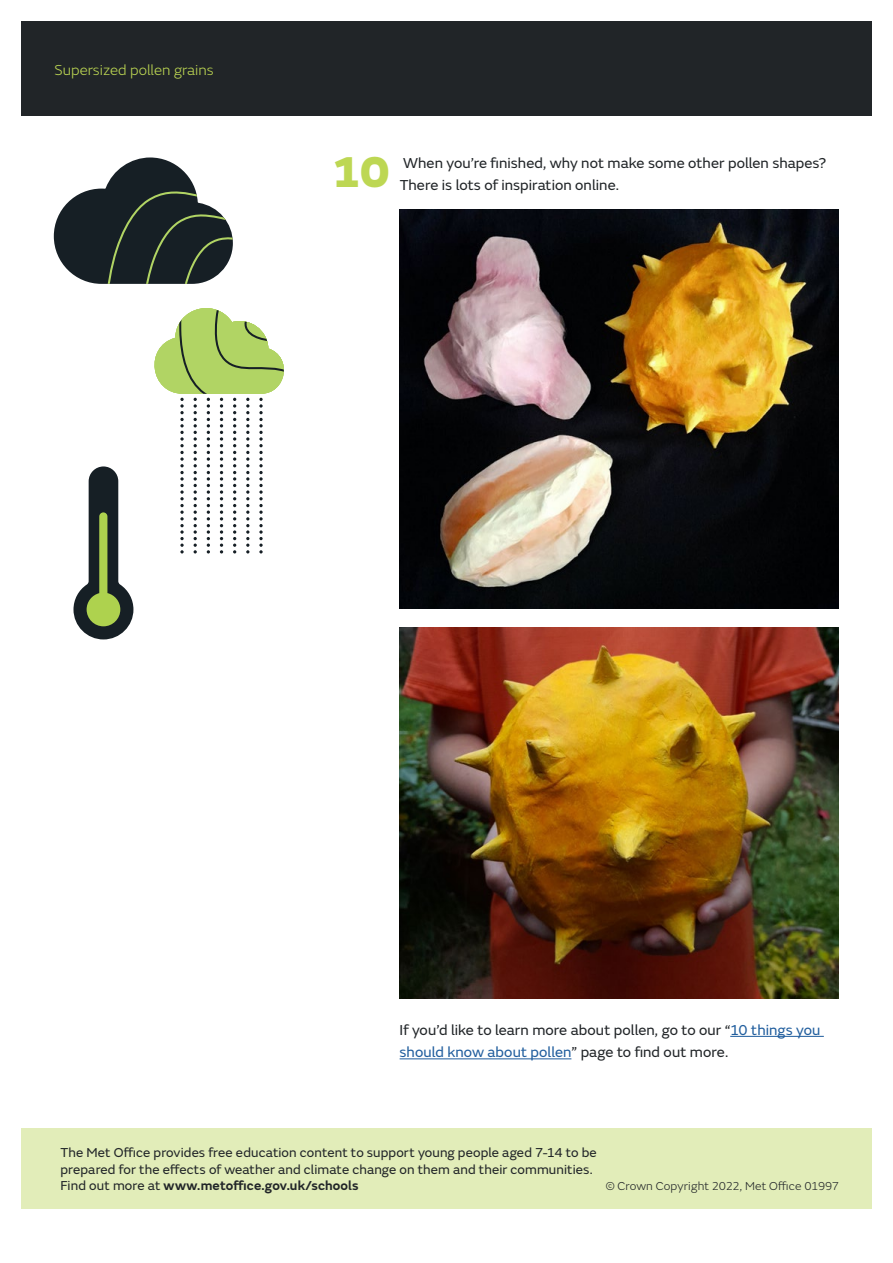
<style>
.page{position:relative;width:893px;height:1263px;background:#fff}
.page>*{position:absolute;margin:0;border:0;box-sizing:border-box;transform-origin:0 0}
.MO_DIY_Activity_numb{font:800 45px "FS Emeric";color:#bdd753}
.MO_Lesson_plan_body{font:15px/22.5px "FS Emeric";letter-spacing:.005em;color:#212528}
.MO_DIY_Activity_page{font:300 15px "FS Emeric";color:#bdd753}
.MO_DIY_Activity_intr{font:13.5px/16.5px "FS Emeric";letter-spacing:.01em;color:#212528}
.MO_DIY_Activity_intr-2{font:600 13.5px "FS Emeric";letter-spacing:.01em;color:#212528}
.MO_DIY_Activity_copy{font:300 12px "FS Emeric";letter-spacing:.005em;color:#212528}
.s1{color:#215e9e}
.s2{font-weight:400}
</style>
<div class="page">
<div style="left:21px;top:21px;width:851px;height:95px;background:#212528"></div>
<div style="left:21px;top:1128px;width:851px;height:81px;background:#e2edb9"></div>
<img style="left:400px;top:209px;width:439px;height:400px">
<img style="left:400px;top:627px;width:439px;height:372px">
<hr style="left:730px;top:1036px;width:94px;height:1px;background:#215e9e">
<hr style="left:400px;top:1058px;width:171px;height:1px;background:#215e9e">
<svg style="left:154px;top:308px;width:130px;height:245px"></svg>
<svg style="left:54px;top:157px;width:179px;height:127px"></svg>
<svg style="left:73px;top:466px;width:60px;height:173px"></svg>
<p class="MO_DIY_Activity_page" style="left:55px;top:60px;width:161px">Supersized pollen grains</p>
<p class="MO_DIY_Activity_numb" style="left:331px;top:135px;width:61px">10</p>
<p class="MO_Lesson_plan_body" style="left:400px;top:151px;width:428px">When you’re finished, why not make some other pollen shapes?<br>There is lots of inspiration online.</p>
<p class="MO_Lesson_plan_body" style="left:400px;top:1018px;width:422px">If you’d like to learn more about pollen, go to our “<span class="s1">10 things you should know about pollen</span>” page to find out more.</p>
<p class="MO_DIY_Activity_intr" style="left:60px;top:1143px;width:538px">The Met Office provides free education content to support young people aged 7-14 to be prepared for the effects of weather and climate change on them and their communities.</p>
<p class="MO_DIY_Activity_intr-2" style="left:60px;top:1175px;width:300px"><span class="s2">Find out more at</span> www.metoffice.gov.uk/schools</p>
<p class="MO_DIY_Activity_copy" style="left:606px;top:1178px;width:235px">© Crown Copyright 2022, Met Office 01997</p>
</div>
